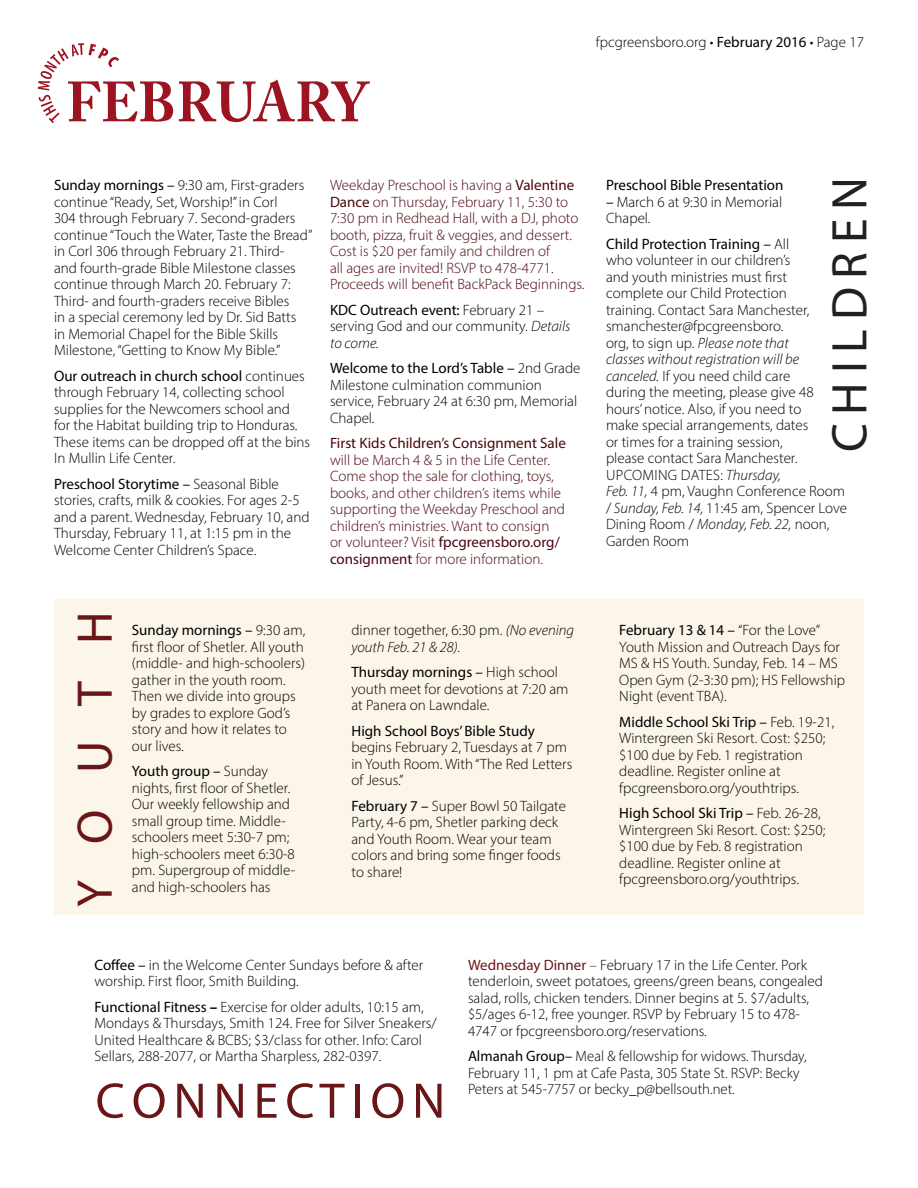
<style>
.page{position:relative;width:918px;height:1188px;background:#fff}
.page>*{position:absolute;margin:0;border:0;box-sizing:border-box;transform-origin:0 0}
.t1{font:700 56.1px "Adobe Caslon Pro";letter-spacing:.01em;color:#9c1421;scale:.96 1}
.t2{font:50.25px "Myriad Pro";color:#691618}
.t3{font:50.25px "Myriad Pro";color:#212120}
.t4{font:300 15px/16.5px "Myriad Pro";color:#000}
.t5{font:300 15px/16.5px "Myriad Pro";color:#4b050d}
.t6{font:15px "Myriad Pro";color:#000}
.t7{font:italic 300 15px/16.5px "Myriad Pro";color:#000}
.t8{font:15px "Myriad Pro";color:#4b050d}
.s1{font-weight:400}
.s2{font-style:italic}
.s3{font-style:normal}
.s4{font-weight:700}
.s5{font-weight:400;color:#691618}
.s6{color:#691618}
</style>
<div class="page">
<div style="left:54px;top:599px;width:810px;height:316px;background:#fbf5ea"></div>
<svg style="left:38px;top:43px;width:81px;height:80px"></svg>
<h1 class="t1" style="left:66px;top:69px;width:315px">FEBRUARY</h1>
<p class="t4" style="left:596px;top:34px;width:270px">fpcgreensboro.org • <span class="s1">February 2016</span> • Page 17</p>
<p class="t4" style="left:54px;top:177px;width:260px"><span class="s1">Sunday mornings –</span> 9:30 am, First-graders continue “Ready, Set, Worship!” in Corl<br>304 through February 7. Second-graders continue “Touch the Water, Taste the Bread” in Corl 306 through February 21. Third-<br>and fourth-grade Bible Milestone classes continue through March 20. February 7:<br>Third- and fourth-graders receive Bibles<br>in a special ceremony led by Dr. Sid Batts<br>in Memorial Chapel for the Bible Skills Milestone, “Getting to Know My Bible.”</p>
<p class="t4" style="left:54px;top:367px;width:258px"><span class="s1">Our outreach in church school</span> continues through February 14, collecting school supplies for the Newcomers school and<br>for the Habitat building trip to Honduras.<br>These items can be dropped off at the bins In Mullin Life Center.</p>
<p class="t4" style="left:54px;top:475px;width:257px"><span class="s1">Preschool Storytime –</span> Seasonal Bible stories, crafts, milk &amp; cookies. For ages 2-5 and a parent. Wednesday, February 10, and Thursday, February 11, at 1:15 pm in the Welcome Center Children’s Space.</p>
<p class="t5" style="left:330px;top:177px;width:256px">Weekday Preschool is having a <span class="s1">Valentine Dance</span> on Thursday, February 11, 5:30 to 7:30 pm in Redhead Hall, with a DJ, photo booth, pizza, fruit &amp; veggies, and dessert.<br>Cost is $20 per family and children of<br>all ages are invited! RSVP to 478-4771.<br>Proceeds will benefit BackPack Beginnings.</p>
<p class="t4" style="left:330px;top:301px;width:242px"><span class="s1">KDC Outreach event:</span> February 21 – serving God and our community. <span class="s2">Details to come.</span></p>
<p class="t4" style="left:330px;top:360px;width:252px"><span class="s1">Welcome to the Lord’s Table –</span> 2nd Grade<br>Milestone culmination communion service, February 24 at 6:30 pm, Memorial<br>Chapel.</p>
<p class="t8" style="left:330px;top:434px;width:237px">First Kids Children’s Consignment Sale</p>
<p class="t5" style="left:330px;top:451px;width:237px">will be March 4 &amp; 5 in the Life Center.<br>Come shop the sale for clothing, toys, books, and other children’s items while supporting the Weekday Preschool and children’s ministries. Want to consign or volunteer? Visit <span class="s1">fpcgreensboro.org/ consignment</span> for more information.</p>
<h2 class="t2" style="left:64px;top:907px;width:297px;rotate:-90deg">Y O U T H</h2>
<p class="t4" style="left:132px;top:622px;width:175px"><span class="s1">Sunday mornings –</span> 9:30 am, first floor of Shetler. All youth (middle- and high-schoolers) gather in the youth room.<br>Then we divide into groups by grades to explore God’s story and how it relates to our lives.</p>
<p class="t4" style="left:132px;top:763px;width:165px"><span class="s1">Youth group –</span> Sunday nights, first floor of Shetler.<br>Our weekly fellowship and small group time. Middle&shy;schoolers meet 5:30-7 pm; high-schoolers meet 6:30-8 pm. Supergroup of middle&shy;and high-schoolers has</p>
<p class="t7" style="left:351px;top:622px;width:224px"><span class="s3">dinner together, 6:30 pm.</span> (No evening youth Feb. 21 &amp; 28).</p>
<p class="t4" style="left:351px;top:664px;width:219px"><span class="s1">Thursday mornings –</span> High school youth meet for devotions at 7:20 am at Panera on Lawndale.</p>
<p class="t6" style="left:351px;top:721px;width:185px">High School Boys’ Bible Study</p>
<p class="t4" style="left:351px;top:739px;width:222px">begins February 2, Tuesdays at 7 pm in Youth Room. With “The Red Letters of Jesus.”</p>
<p class="t4" style="left:351px;top:797px;width:216px"><span class="s1">February 7 –</span> Super Bowl 50 Tailgate<br>Party, 4-6 pm, Shetler parking deck and Youth Room. Wear your team colors and bring some finger foods to share!</p>
<p class="t6" style="left:606px;top:176px;width:179px">Preschool Bible Presentation</p>
<p class="t4" style="left:606px;top:193px;width:178px"><span class="s1">–</span> March 6 at 9:30 in Memorial<br>Chapel.</p>
<p class="t4" style="left:606px;top:235px;width:242px"><span class="s1">Child Protection Training –</span> All<br>who volunteer in our children’s<br>and youth ministries must first complete our Child Protection<br>training. Contact Sara Manchester, smanchester@fpcgreensboro.<br>org, to sign up. <span class="s2">Please note that<br>classes without registration will be canceled.</span> If you need child care<br>during the meeting, please give 48 hours’ notice. Also, if you need to<br>make special arrangements, dates<br>or times for a training session,<br>please contact Sara Manchester.<br>UPCOMING DATES: <span class="s2">Thursday,<br>Feb. 11,</span> 4 pm, Vaughn Conference Room / <span class="s2">Sunday, Feb. 14,</span> 11:45 am, Spencer Love<br>Dining Room / <span class="s2">Monday, Feb. 22,</span> noon,<br>Garden Room</p>
<h2 class="t3" style="left:819px;top:452px;width:277px;rotate:-90deg">C H I L D R E N</h2>
<p class="t4" style="left:619px;top:622px;width:227px"><span class="s1">February 13 &amp; 14 –</span> “For the Love”<br>Youth Mission and Outreach Days for<br>MS &amp; HS Youth. Sunday, Feb. 14 – MS<br>Open Gym (2-3:30 pm); HS Fellowship<br>Night (event TBA).</p>
<p class="t4" style="left:619px;top:713px;width:216px"><span class="s1">Middle School Ski Trip –</span> Feb. 19-21, Wintergreen Ski Resort. Cost: $250; $100 due by Feb. 1 registration deadline. Register online at fpcgreensboro.org/youthtrips.</p>
<p class="t4" style="left:619px;top:805px;width:207px"><span class="s1">High School Ski Trip –</span> Feb. 26-28,<br>Wintergreen Ski Resort. Cost: $250; $100 due by Feb. 8 registration deadline. Register online at fpcgreensboro.org/youthtrips.</p>
<p class="t4" style="left:94px;top:956px;width:330px"><span class="s1">Coffee –</span> in the Welcome Center Sundays before &amp; after worship. First floor, Smith Building.</p>
<p class="t4" style="left:94px;top:998px;width:344px"><span class="s1">Functional Fitness</span> <span class="s4">–</span> Exercise for older adults, 10:15 am, Mondays &amp; Thursdays, Smith 124. Free for Silver Sneakers/ United Healthcare &amp; BCBS; $3/class for other. Info: Carol Sellars, 288-2077, or Martha Sharpless, 282-0397.</p>
<h2 class="t2" style="left:96px;top:1070px;width:351px">C O N N E C T I O N</h2>
<p class="t4" style="left:468px;top:956px;width:356px"><span class="s5">Wednesday Dinner</span> <span class="s6">–</span> February 17 in the Life Center. Pork tenderloin, sweet potatoes, greens/green beans, congealed salad, rolls, chicken tenders. Dinner begins at 5. $7/adults, $5/ages 6-12, free younger. RSVP by February 15 to 478- 4747 or fpcgreensboro.org/reservations.</p>
<p class="t4" style="left:468px;top:1048px;width:340px"><span class="s1">Almanah Group–</span> Meal &amp; fellowship for widows. Thursday,<br>February 11, 1 pm at Cafe Pasta, 305 State St. RSVP: Becky<br>Peters at 545-7757 or becky_p@bellsouth.net.</p>
</div>
